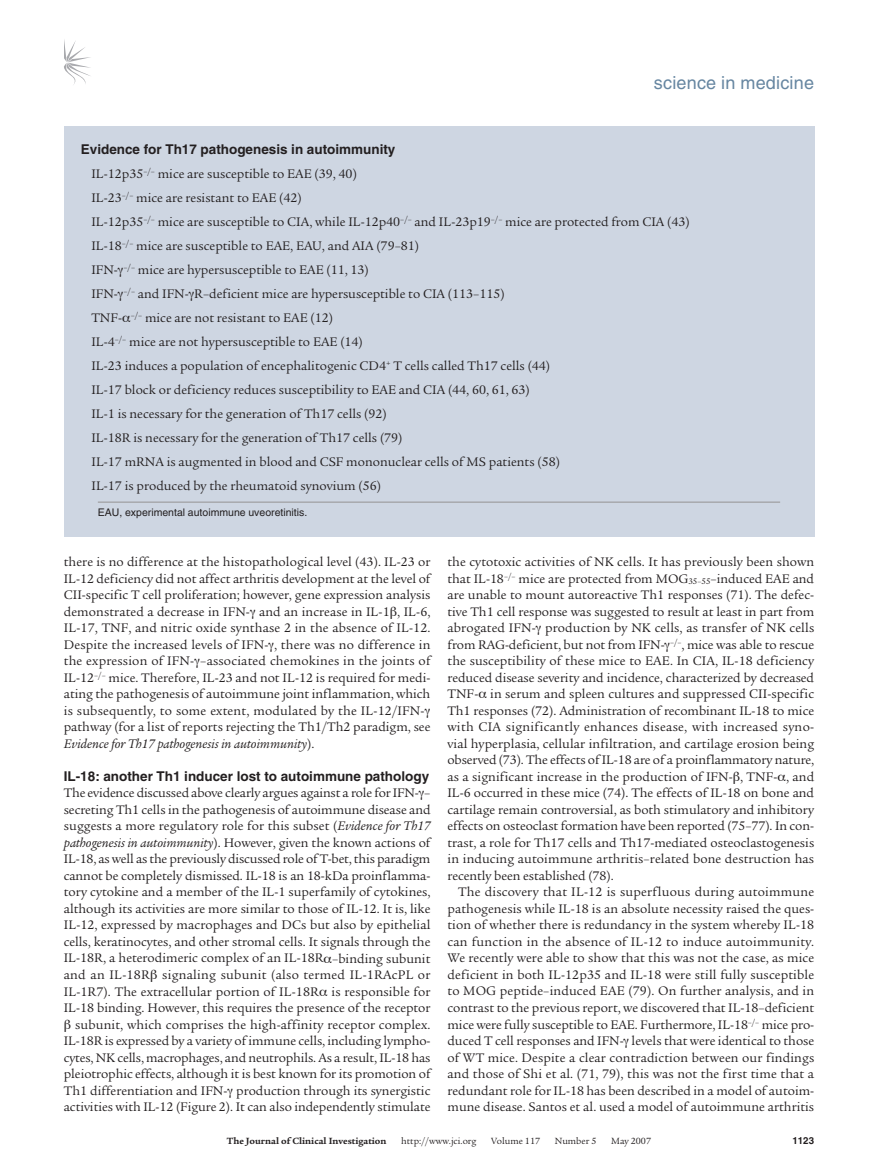
<style>
.page{position:relative;width:878px;height:1174px;background:#fff}
.page>*{position:absolute;margin:0;border:0;box-sizing:border-box;transform-origin:0 0}
.t1{font:18px "Helvetica LT Std";letter-spacing:.01em;color:#6686a1}
.t2{font:13.5px/16.5px "Legacy Serif Std";color:#231f20}
.t3{font:700 13.5px "Helvetica LT Std";color:#231f20}
.t4{font:10.5px "Helvetica LT Std";color:#231f20}
.t5{font:9.75px "Legacy Serif Std";color:#231f20}
.t6{font:700 9.75px "Legacy Serif Std";color:#231f20}
.t7{font:700 9.75px "Helvetica LT Std";color:#231f20}
.s1{font-style:italic}
</style>
<div class="page">
<svg style="left:64px;top:39px;width:27px;height:46px"></svg>
<div style="left:64px;top:126px;width:750px;height:410px;background:#ced6e2"></div>
<hr style="left:98px;top:501px;width:682px;height:2px;background:#a8a9ad">
<h1 class="t1" style="left:654px;top:72px;width:162px">science in medicine</h1>
<p class="t3" style="left:81px;top:141px;width:316px">Evidence for Th17 pathogenesis in autoimmunity</p>
<p class="t2" style="left:91px;top:162px;width:600px;line-height:24px">IL-12p35<sup>–/–</sup> mice are susceptible to EAE (39, 40)<br>IL-23<sup>–/–</sup> mice are resistant to EAE (42)<br>IL-12p35<sup>–/–</sup> mice are susceptible to CIA, while IL-12p40<sup>–/–</sup> and IL-23p19<sup>–/–</sup> mice are protected from CIA (43)<br>IL-18<sup>–/–</sup> mice are susceptible to EAE, EAU, and AIA (79–81)<br>IFN- <sup>–/–</sup> mice are hypersusceptible to EAE (11, 13)<br>IFN- <sup>–/–</sup> and IFN- R–deficient mice are hypersusceptible to CIA (113–115)<br>TNF- <sup>–/–</sup> mice are not resistant to EAE (12)<br>IL-4<sup>–/–</sup> mice are not hypersusceptible to EAE (14)<br>IL-23 induces a population of encephalitogenic CD4<sup>+</sup> T cells called Th17 cells (44)<br>IL-17 block or deficiency reduces susceptibility to EAE and CIA (44, 60, 61, 63)<br>IL-1 is necessary for the generation of Th17 cells (92)<br>IL-18R is necessary for the generation of Th17 cells (79)<br>IL-17 mRNA is augmented in blood and CSF mononuclear cells of MS patients (58)<br>IL-17 is produced by the rheumatoid synovium (56)</p>
<p class="t4" style="left:98px;top:506px;width:211px">EAU, experimental autoimmune uveoretinitis.</p>
<p class="t2" style="left:64px;top:554px;width:368px">there is no difference at the histopathological level (43). IL-23 or IL-12 deficiency did not affect arthritis development at the level of CII-specific T cell proliferation; however, gene expression analysis demonstrated a decrease in IFN- and an increase in IL-1 , IL-6, IL-17, TNF, and nitric oxide synthase 2 in the absence of IL-12.<br>Despite the increased levels of IFN- , there was no difference in the expression of IFN- –associated chemokines in the joints of IL-12<sup>–/–</sup> mice. Therefore, IL-23 and not IL-12 is required for medi&shy;ating the pathogenesis of autoimmune joint inflammation, which is subsequently, to some extent, modulated by the IL-12/IFN&shy;pathway (for a list of reports rejecting the Th1/Th2 paradigm, see <span class="s1">Evidence for Th17 pathogenesis in autoimmunity</span>).</p>
<p class="t3" style="left:64px;top:768px;width:367px">IL-18: another Th1 inducer lost to autoimmune pathology</p>
<p class="t2" style="left:64px;top:785px;width:368px;text-align:right">The evidence discussed above clearly argues against a role for IFN- – secreting Th1 cells in the pathogenesis of autoimmune disease and suggests a more regulatory role for this subset (<span class="s1">Evidence for Th17 pathogenesis in autoimmunity</span>). However, given the known actions of IL-18, as well as the previously discussed role ofT-bet, this paradigm cannot be completely dismissed. IL-18 is an 18-kDa proinflamma&shy;tory cytokine and a member of the IL-1 superfamily of cytokines, although its activities are more similar to those of IL-12. It is, like IL-12, expressed by macrophages and DCs but also by epithelial cells, keratinocytes, and other stromal cells. It signals through the IL-18R, a heterodimeric complex of an IL-18R –binding subunit and an IL-18R signaling subunit (also termed IL-1RAcPL or IL-1R7). The extracellular portion of IL-18R is responsible for IL-18 binding. However, this requires the presence of the receptor subunit, which comprises the high-affinity receptor complex.<br>IL-18R is expressed by a variety of immune cells, including lympho&shy;cytes, NK cells, macrophages, and neutrophils. As a result, IL-18 has pleiotrophic effects, although it is best known for its promotion of Th1 differentiation and IFN- production through its synergistic activities with IL-12 (Figure 2). It can also independently stimulate</p>
<p class="t2" style="left:447px;top:554px;width:368px;text-align:justify">the cytotoxic activities of NK cells. It has previously been shown that IL-18<sup>–/–</sup> mice are protected from MOG<sub>35–55</sub>–induced EAE and are unable to mount autoreactive Th1 responses (71). The defec&shy;tive Th1 cell response was suggested to result at least in part from abrogated IFN- production by NK cells, as transfer of NK cells from RAG-deficient, but not from IFN- <sup>–/–</sup>, mice was able to rescue the susceptibility of these mice to EAE. In CIA, IL-18 deficiency reduced disease severity and incidence, characterized by decreased TNF- in serum and spleen cultures and suppressed CII-specific Th1 responses (72). Administration of recombinant IL-18 to mice with CIA significantly enhances disease, with increased syno&shy;vial hyperplasia, cellular infiltration, and cartilage erosion being observed (73). The effects of IL-18 are of a proinflammatory nature, as a significant increase in the production of IFN- , TNF- , and IL-6 occurred in these mice (74). The effects of IL-18 on bone and cartilage remain controversial, as both stimulatory and inhibitory effects on osteoclast formation have been reported (75–77). In con&shy;trast, a role for Th17 cells and Th17-mediated osteoclastogenesis in inducing autoimmune arthritis–related bone destruction has recently been established (78).</p>
<p class="t2" style="left:447px;top:884px;width:368px;text-align:justify;text-indent:11px">The discovery that IL-12 is superfluous during autoimmune pathogenesis while IL-18 is an absolute necessity raised the ques&shy;tion of whether there is redundancy in the system whereby IL-18 can function in the absence of IL-12 to induce autoimmunity.<br>We recently were able to show that this was not the case, as mice deficient in both IL-12p35 and IL-18 were still fully susceptible to MOG peptide–induced EAE (79). On further analysis, and in contrast to the previous report, we discovered that IL-18–deficient mice were fully susceptible to EAE. Furthermore, IL-18<sup>–/–</sup> mice pro&shy;duced T cell responses and IFN- levels that were identical to those of WT mice. Despite a clear contradiction between our findings and those of Shi et al. (71, 79), this was not the first time that a redundant role for IL-18 has been described in a model of autoim&shy;mune disease. Santos et al. used a model of autoimmune arthritis</p>
<p class="t6" style="left:227px;top:1135px;width:161px">The Journal of Clinical Investigation</p>
<p class="t5" style="left:401px;top:1135px;width:77px">http://www.jci.org</p>
<p class="t5" style="left:491px;top:1135px;width:50px">Volume 117</p>
<p class="t5" style="left:555px;top:1135px;width:43px">Number 5</p>
<p class="t5" style="left:611px;top:1135px;width:41px">May 2007</p>
<p class="t7" style="left:792px;top:1134px;width:23px">1123</p>
</div>
